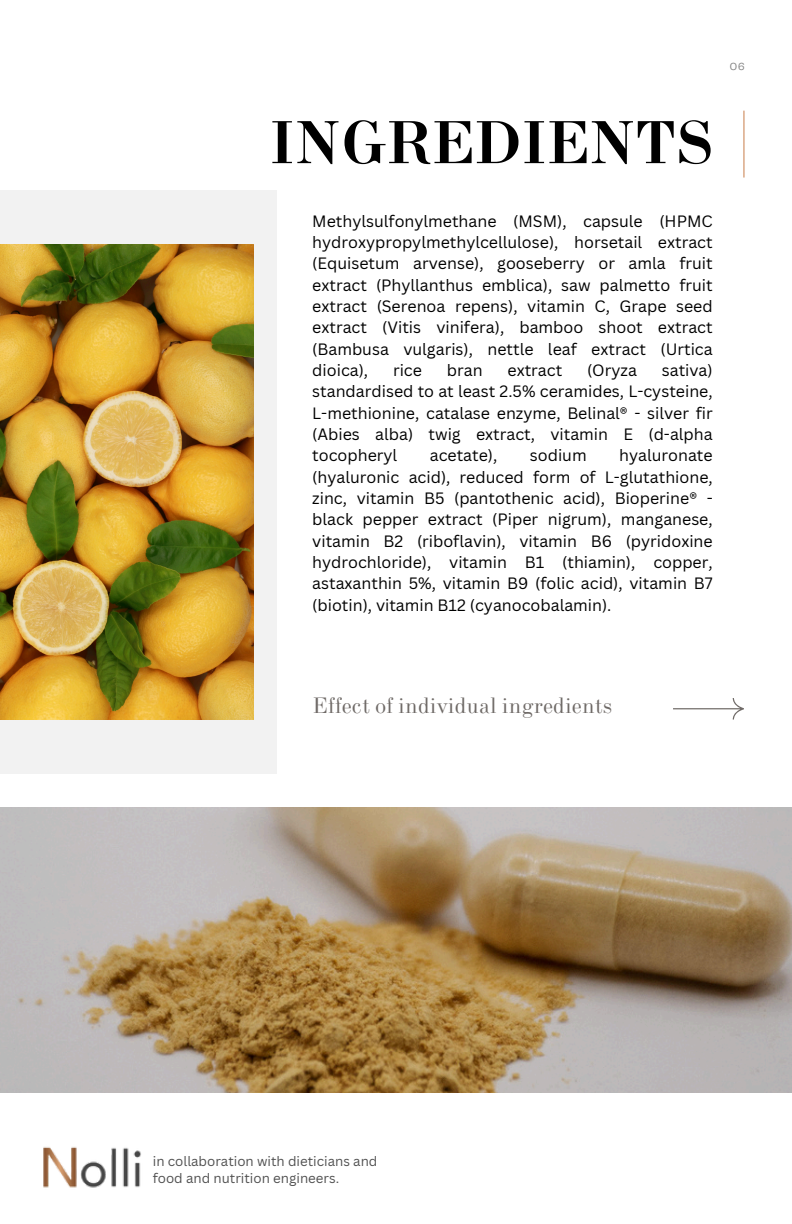
<style>
.page{position:relative;width:792px;height:1224px;background:#fff}
.page>*{position:absolute;margin:0;border:0;box-sizing:border-box;transform-origin:0 0}
.t1{font:700 60px "New Standard";color:#000}
.t2{font:22px "New Standard";color:#6f6a67}
.t3{font:16px/21.4px "Canva Sans";color:#000;text-align:justify}
.t4{font:13.4px/17.8px "Canva Sans";color:#505050}
.t5{font:10.6px "Telegraf";color:#7f7f7f}
</style>
<div class="page">
<div style="left:0;top:191px;width:277px;height:582px;background:#f2f2f2"></div>
<img style="left:0;top:244px;width:253px;height:476px">
<img style="left:0;top:808px;width:792px;height:285px">
<img style="left:43px;top:1146px;width:98px;height:42px">
<hr style="left:743px;top:111px;width:2px;height:67px;background:#dba886">
<svg style="left:673px;top:698px;width:71px;height:21px"></svg>
<h2 class="t1" style="left:269px;top:104px;width:445px">INGREDIENTS</h2>
<p class="t5" style="left:730px;top:62px;width:17px">06</p>
<p class="t3" style="left:312px;top:210px;width:402px">Methylsulfonylmethane (MSM), capsule (HPMC hydroxypropylmethylcellulose), horsetail extract (Equisetum arvense), gooseberry or amla fruit extract (Phyllanthus emblica), saw palmetto fruit extract (Serenoa repens), vitamin C, Grape seed extract (Vitis vinifera), bamboo shoot extract (Bambusa vulgaris), nettle leaf extract (Urtica dioica),</p>
<p class="t3" style="left:312px;top:359px;width:402px;text-indent:350px">sativa) standardised to at least 2.5% ceramides, L-cysteine, L-methionine, catalase enzyme, Belinal® - silver fir (Abies alba) twig extract, vitamin E (d-alpha tocopheryl</p>
<p class="t3" style="left:393px;top:359px;width:30px">rice</p>
<p class="t3" style="left:447px;top:359px;width:37px">bran</p>
<p class="t3" style="left:507px;top:359px;width:56px">extract</p>
<p class="t3" style="left:587px;top:359px;width:51px">(Oryza</p>
<p class="t3" style="left:312px;top:444px;width:402px;text-indent:307px">hyaluronate (hyaluronic acid), reduced form of L-glutathione, zinc, vitamin B5 (pantothenic acid), Bioperine® - black pepper extract (Piper nigrum), manganese, vitamin B2 (riboflavin), vitamin B6 (pyridoxine hydrochloride), vitamin B1 (thiamin), copper, astaxanthin 5%, vitamin B9 (folic acid), vitamin B7 (biotin), vitamin B12 (cyanocobalamin).</p>
<p class="t3" style="left:430px;top:444px;width:69px">acetate),</p>
<p class="t3" style="left:530px;top:444px;width:58px">sodium</p>
<p class="t2" style="left:312px;top:691px;width:302px">Effect of individual ingredients</p>
<h3 class="t4" style="left:153px;top:1152px;width:226px">in collaboration with dieticians and food and nutrition engineers.</h3>
</div>
